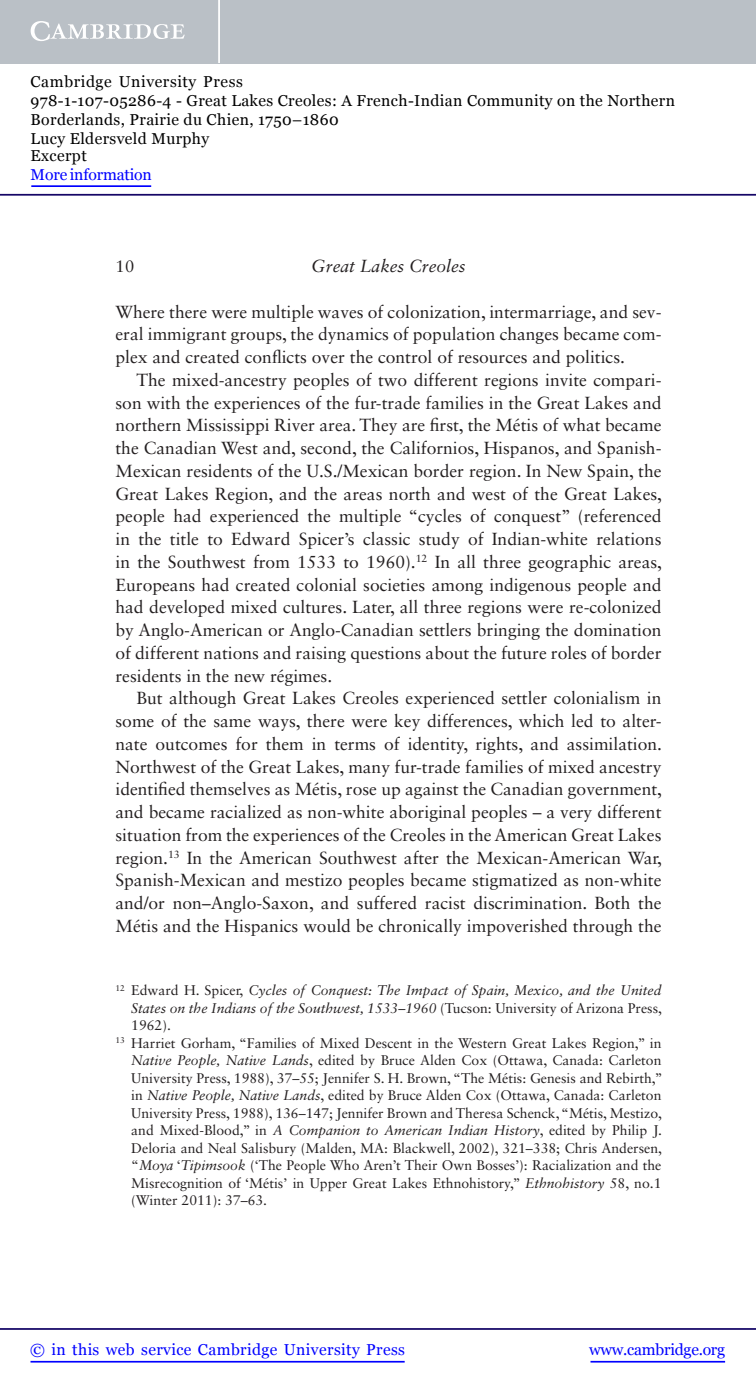
<style>
.page{position:relative;width:756px;height:1388px;background:#fff}
.page>*{position:absolute;margin:0;border:0;box-sizing:border-box;transform-origin:0 0}
.t1{font:17.5px/22.8px "Sabon LT Std";color:#231f20;text-align:justify}
.t2{font:italic 17.5px "Sabon LT Std";color:#231f20}
.t3{font:16.62px "Sabon LT Std";color:#231f20}
.t4{font:15.75px/18.6px "Georgia";letter-spacing:.025em;color:#000}
.t5{font:15.75px "Georgia";letter-spacing:.025em;color:#00f}
.t6{font:15.75px "Georgia";letter-spacing:-.015em;color:#00f}
.t7{font:15.75px "Georgia";letter-spacing:-.01em;color:#00f}
.t8{font:14px "Sabon LT Std";color:#231f20}
.t9{font:italic 14px "Sabon LT Std";color:#231f20}
.s1{font-style:normal}
.s2{font-style:italic}
</style>
<div class="page">
<hr style="left:591px;top:1361px;width:134px;height:1px;background:#00f">
<hr style="left:0;top:1328px;width:756px;height:2px;background:#150666">
<hr style="left:31px;top:1361px;width:374px;height:1px;background:#00f">
<div style="left:0;top:0;width:756px;height:63px;background:#bac0c6"></div>
<svg style="left:31px;top:21px;width:154px;height:20px"></svg>
<hr style="left:218px;top:0;width:2px;height:63px;background:#fff">
<hr style="left:0;top:194px;width:756px;height:2px;background:#150666">
<hr style="left:31px;top:185px;width:120px;height:2px;background:#00f">
<p class="t4" style="left:31px;top:73px;width:646px">Cambridge University Press<br>978-1-107-05286-4 - Great Lakes Creoles: A French-Indian Community on the Northern Borderlands, Prairie du Chien, 1750–1860<br>Lucy Eldersveld Murphy<br>Excerpt</p>
<p class="t7" style="left:31px;top:165px;width:123px">More information</p>
<p class="t3" style="left:116px;top:259px;width:20px">10</p>
<p class="t2" style="left:311px;top:259px;width:156px">Great Lakes Creoles</p>
<p class="t1" style="left:116px;top:302px;width:548px">Where there were multiple waves of colonization, intermarriage, and sev&shy;eral immigrant groups, the dynamics of population changes became com&shy;plex and created conflicts over the control of resources and politics .</p>
<p class="t1" style="left:116px;top:370px;width:548px;text-indent:21px">The mixed-ancestry peoples of two different regions invite compari&shy;son with the experiences of the fur-trade families in the Great Lakes and northern Mississippi River area. They are first, the M é tis of what became the Canadian West and, second, the Californios, Hispanos, and Spanish-Mexican residents of the U.S./Mexican border region. In New Spain, the Great Lakes Region, and the areas north and west of the Great Lakes, people had experienced the multiple “cycles of conquest” (referenced in the title to Edward Spicer’s classic study of Indian-white relations in the Southwest from 1533 to 1960). <sup>12</sup> In all three geographic areas, Europeans had created colonial societies among indigenous people and had developed mixed cultures. Later, all three regions were re-colonized by Anglo-American or Anglo-Canadian settlers bringing the domination of different nations and raising questions about the future roles of border residents in the new r é gimes .</p>
<p class="t1" style="left:116px;top:689px;width:548px;text-indent:21px">But although Great Lakes Creoles experienced settler colonialism in some of the same ways, there were key differences, which led to alter&shy;nate outcomes for them in terms of identity, rights, and assimilation.<br>Northwest of the Great Lakes, many fur-trade families of mixed ancestry identified themselves as M é tis, rose up against the Canadian government, and became racialized as non-white aboriginal peoples – a very different situation from the experiences of the Creoles in the American Great Lakes region. <sup>13</sup> In the American Southwest after the Mexican-American War, Spanish-Mexican and mestizo peoples became stigmatized as non-white and/or non–Anglo-Saxon, and suffered racist discrimination. Both the M é tis and the Hispanics would be chronically impoverished through the</p>
<p class="t9" style="left:116px;top:984px;width:548px"><sup>12</sup> <span class="s1">Edward H. Spicer ,</span> Cycles of Conquest: The Impact of Spain, Mexico, and the United</p>
<p class="t9" style="left:131px;top:1002px;width:532px">States on the Indians of the Southwest, 1533–1960 <span class="s1">( Tucson : University of Arizona Press ,</span></p>
<p class="t8" style="left:131px;top:1019px;width:41px">1962 ) .</p>
<p class="t8" style="left:116px;top:1037px;width:548px"><sup>13</sup> Harriet Gorham , “Families of Mixed Descent in the Western Great Lakes Region,” in</p>
<p class="t8" style="left:131px;top:1054px;width:532px"><span class="s2">Native People, Native Lands</span>, edited by Bruce Alden Cox ( Ottawa, Canada : Carleton</p>
<p class="t8" style="left:131px;top:1072px;width:533px">University Press , 1988 ), 37 –55; Jennifer S. H. Brown, “The M é tis: Genesis and Rebirth,”</p>
<p class="t8" style="left:131px;top:1089px;width:532px">in <span class="s2">Native People, Native Lands</span>, edited by Bruce Alden Cox ( Ottawa, Canada : Carleton</p>
<p class="t8" style="left:131px;top:1107px;width:532px">University Press , 1988 ), 136–147; Jennifer Brown and Theresa Schenck , “M é tis, Mestizo,</p>
<p class="t8" style="left:131px;top:1124px;width:532px">and Mixed-Blood,” in <span class="s2">A Companion to American Indian History</span>, edited by Philip J.</p>
<p class="t8" style="left:131px;top:1142px;width:532px">Deloria and Neal Salisbury ( Malden, MA : Blackwell, 2002 ), 321 –338; Chris Andersen ,</p>
<p class="t8" style="left:131px;top:1159px;width:532px">“ <span class="s2">Moya</span> ‘ <span class="s2">Tipimsook</span> (‘The People Who Aren’t Their Own Bosses’): Racialization and the</p>
<p class="t8" style="left:131px;top:1177px;width:532px">Misrecognition of ‘M é tis’ in Upper Great Lakes Ethnohistory ,” <span class="s2">Ethnohistory</span> 58 , no.1</p>
<p class="t8" style="left:131px;top:1194px;width:137px">(Winter 2011 ): 37 –63 .</p>
<p class="t5" style="left:30px;top:1339px;width:376px">© in this web service Cambridge University Press</p>
<p class="t6" style="left:589px;top:1339px;width:137px">www.cambridge.org</p>
</div>
